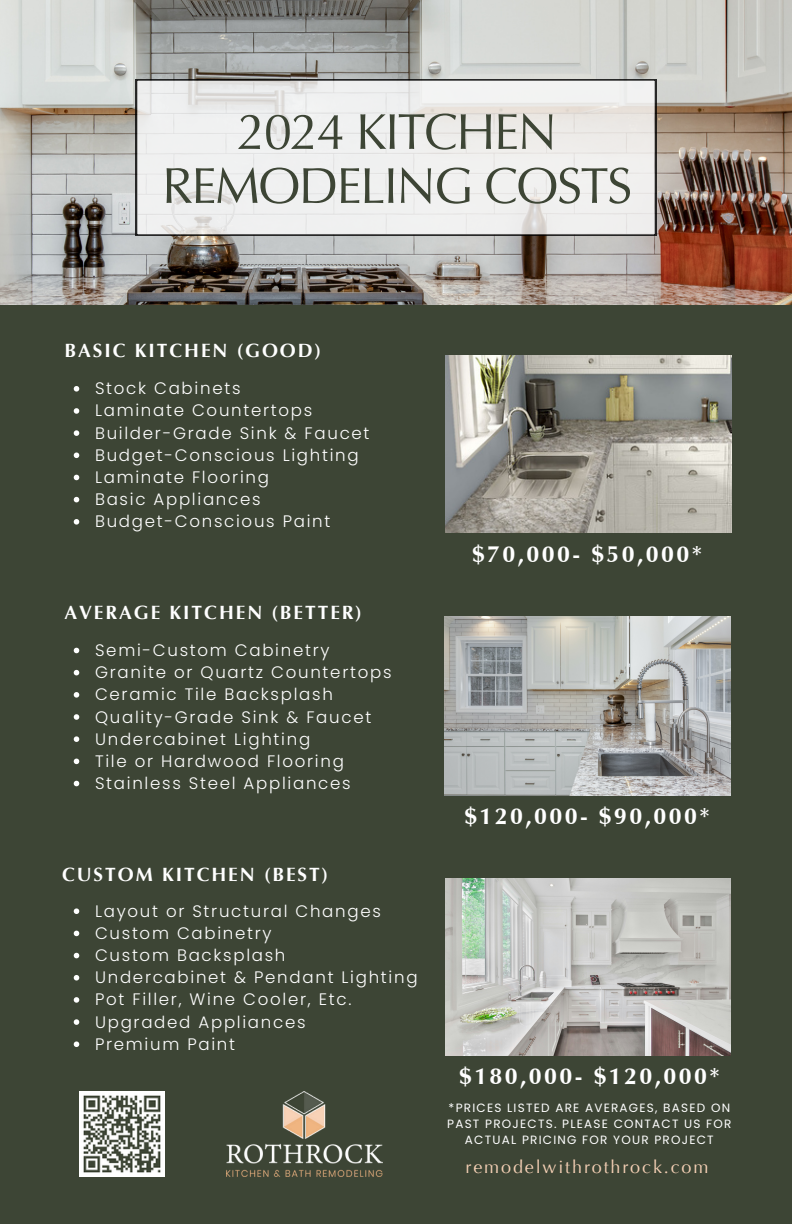
<style>
.page{position:relative;width:792px;height:1224px;background:#3d4535}
.page>*{position:absolute;margin:0;border:0;box-sizing:border-box;transform-origin:0 0}
.t1{font:50.6px/54px "Optima LT Pro";letter-spacing:-.03em;color:#3d4535;text-align:center}
.t2{font:700 23.2px "Optima LT Pro";letter-spacing:.105em;color:#fff}
.t3{font:700 19.2px "Optima LT Pro";letter-spacing:.1em;color:#fff}
.t4{font:18px "Optima LT Pro";letter-spacing:.105em;color:#f6d1b6}
.t5{font:300 16.6px/22.2px "Poppins";letter-spacing:.105em;color:#fff}
.t6{font:12px/16px "Poppins";letter-spacing:.105em;color:#fff;text-align:center}
</style>
<div class="page">
<img style="left:0;top:0;width:792px;height:304px">
<img style="left:445px;top:356px;width:287px;height:177px">
<img style="left:444px;top:617px;width:287px;height:178px">
<img style="left:445px;top:879px;width:285px;height:177px">
<svg style="left:136px;top:79px;width:520px;height:156px;background:#e3e2e1"></svg>
<img style="left:227px;top:1091px;width:156px;height:86px">
<svg style="left:74px;top:386px;width:5px;height:6px"></svg>
<svg style="left:74px;top:408px;width:5px;height:6px"></svg>
<svg style="left:74px;top:430px;width:5px;height:6px"></svg>
<svg style="left:74px;top:453px;width:5px;height:5px"></svg>
<svg style="left:74px;top:475px;width:5px;height:5px"></svg>
<svg style="left:74px;top:497px;width:5px;height:5px"></svg>
<svg style="left:74px;top:519px;width:5px;height:6px"></svg>
<svg style="left:74px;top:648px;width:5px;height:5px"></svg>
<svg style="left:74px;top:670px;width:5px;height:5px"></svg>
<svg style="left:74px;top:692px;width:5px;height:6px"></svg>
<svg style="left:74px;top:714px;width:5px;height:6px"></svg>
<svg style="left:74px;top:736px;width:5px;height:6px"></svg>
<svg style="left:74px;top:759px;width:5px;height:5px"></svg>
<svg style="left:74px;top:781px;width:5px;height:5px"></svg>
<svg style="left:74px;top:908px;width:5px;height:6px"></svg>
<svg style="left:74px;top:931px;width:5px;height:5px"></svg>
<svg style="left:74px;top:953px;width:5px;height:5px"></svg>
<svg style="left:74px;top:975px;width:5px;height:6px"></svg>
<svg style="left:74px;top:997px;width:5px;height:6px"></svg>
<svg style="left:74px;top:1019px;width:5px;height:6px"></svg>
<svg style="left:74px;top:1041px;width:5px;height:6px"></svg>
<img style="left:79px;top:1091px;width:86px;height:86px">
<h1 class="t1" style="left:162px;top:110px;width:472px">2024 KITCHEN<br>REMODELING COSTS</h1>
<p class="t3" style="left:64px;top:343px;width:258px">BASIC KITCHEN (GOOD)</p>
<p class="t5" style="left:95px;top:377px;width:276px">Stock Cabinets<br>Laminate Countertops<br>Builder-Grade Sink &amp; Faucet<br>Budget-Conscious Lighting<br>Laminate Flooring<br>Basic Appliances<br>Budget-Conscious Paint</p>
<p class="t3" style="left:64px;top:605px;width:299px">AVERAGE KITCHEN (BETTER)</p>
<p class="t5" style="left:95px;top:639px;width:298px">Semi-Custom Cabinetry<br>Granite or Quartz Countertops<br>Ceramic Tile Backsplash<br>Quality-Grade Sink &amp; Faucet<br>Undercabinet Lighting<br>Tile or Hardwood Flooring<br>Stainless Steel Appliances</p>
<p class="t3" style="left:62px;top:867px;width:268px">CUSTOM KITCHEN (BEST)</p>
<p class="t5" style="left:95px;top:900px;width:324px">Layout or Structural Changes<br>Custom Cabinetry<br>Custom Backsplash<br>Undercabinet &amp; Pendant Lighting<br>Pot Filler, Wine Cooler, Etc.<br>Upgraded Appliances<br>Premium Paint</p>
<h2 class="t2" style="left:472px;top:545px;width:232px">$70,000- $50,000*</h2>
<h2 class="t2" style="left:464px;top:807px;width:247px">$120,000- $90,000*</h2>
<h2 class="t2" style="left:459px;top:1067px;width:262px">$180,000- $120,000*</h2>
<p class="t6" style="left:447px;top:1100px;width:286px">*PRICES LISTED ARE AVERAGES, BASED ON<br>PAST PROJECTS. PLEASE CONTACT US FOR<br>ACTUAL PRICING FOR YOUR PROJECT</p>
<p class="t4" style="left:466px;top:1160px;width:244px">remodelwithrothrock.com</p>
</div>
